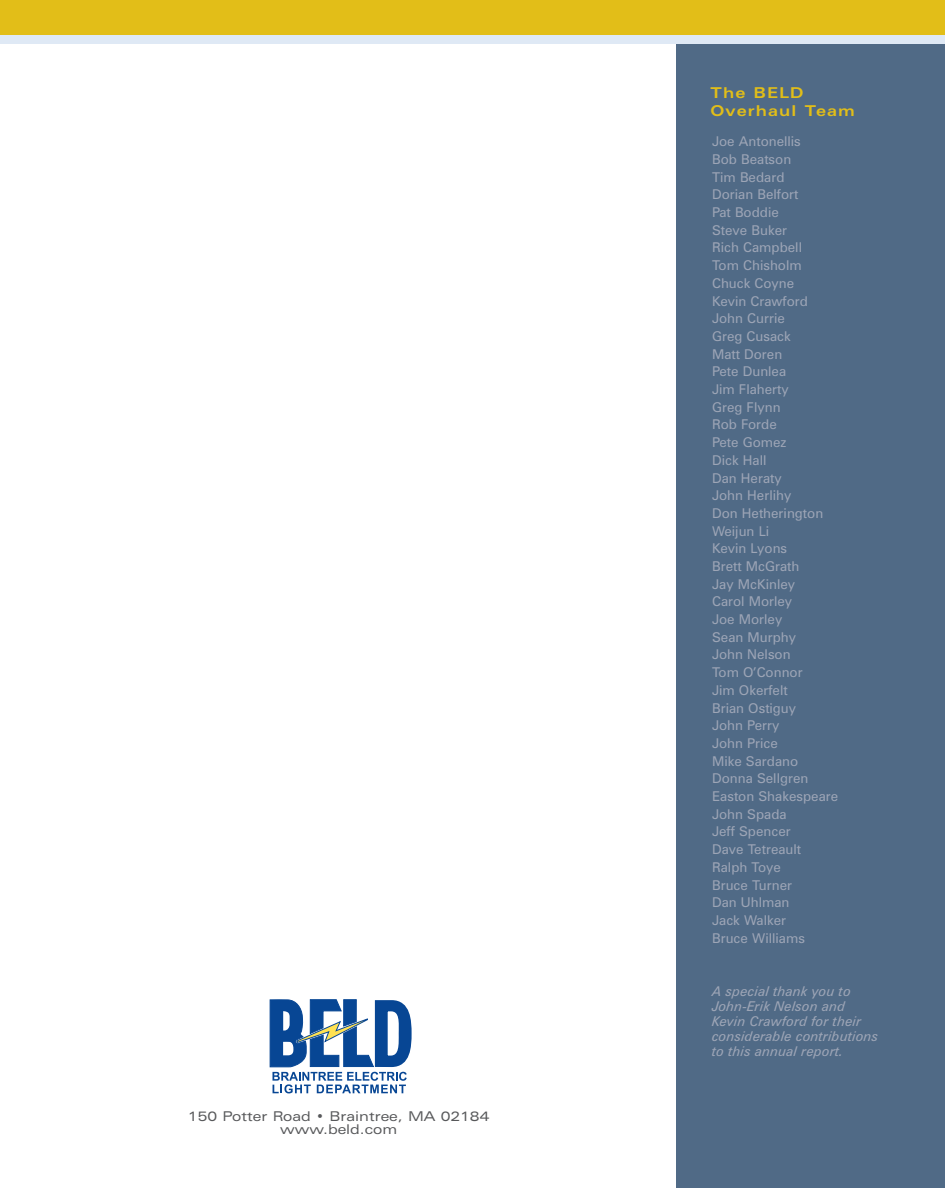
<style>
.page{position:relative;width:945px;height:1188px;background:#fff}
.page>*{position:absolute;margin:0;border:0;box-sizing:border-box;transform-origin:0 0}
.t1{font:700 expanded 15px/18px "Zurich BT";letter-spacing:.075em;color:#e2be18}
.t2{font:13.5px/17.7px "Zurich BT";color:#9da5b6}
.t3{font:italic 13.5px/15px "Zurich BT";color:#9da5b6}
.t4{font:expanded 13.5px/13.5px "Zurich BT";color:#57585a;text-align:center}
</style>
<div class="page">
<div style="left:677px;top:0;width:268px;height:1188px;background:#506a86"></div>
<div style="left:0;top:0;width:945px;height:35px;background:#e2be18"></div>
<div style="left:0;top:35px;width:945px;height:9px;background:#dfe9f5"></div>
<svg style="left:270px;top:999px;width:142px;height:94px"></svg>
<p class="t4" style="left:188px;top:1110px;width:303px">150 Potter Road • Braintree, MA 02184 www.beld.com</p>
<p class="t1" style="left:711px;top:85px;width:146px">The BELD<br>Overhaul Team</p>
<p class="t2" style="left:712px;top:134px;width:128px">Joe Antonellis<br>Bob Beatson<br>Tim Bedard<br>Dorian Belfort<br>Pat Boddie<br>Steve Buker<br>Rich Campbell<br>Tom Chisholm<br>Chuck Coyne<br>Kevin Crawford<br>John Currie<br>Greg Cusack<br>Matt Doren<br>Pete Dunlea<br>Jim Flaherty<br>Greg Flynn<br>Rob Forde<br>Pete Gomez<br>Dick Hall<br>Dan Heraty<br>John Herlihy<br>Don Hetherington<br>Weijun Li<br>Kevin Lyons<br>Brett McGrath<br>Jay McKinley<br>Carol Morley<br>Joe Morley<br>Sean Murphy<br>John Nelson<br>Tom O’Connor<br>Jim Okerfelt<br>Brian Ostiguy<br>John Perry<br>John Price<br>Mike Sardano<br>Donna Sellgren<br>Easton Shakespeare<br>John Spada<br>Jeff Spencer<br>Dave Tetreault<br>Ralph Toye<br>Bruce Turner<br>Dan Uhlman<br>Jack Walker<br>Bruce Williams</p>
<p class="t3" style="left:712px;top:984px;width:168px">A special thank you to<br>John-Erik Nelson and<br>Kevin Crawford for their considerable contributions to this annual report.</p>
</div>
